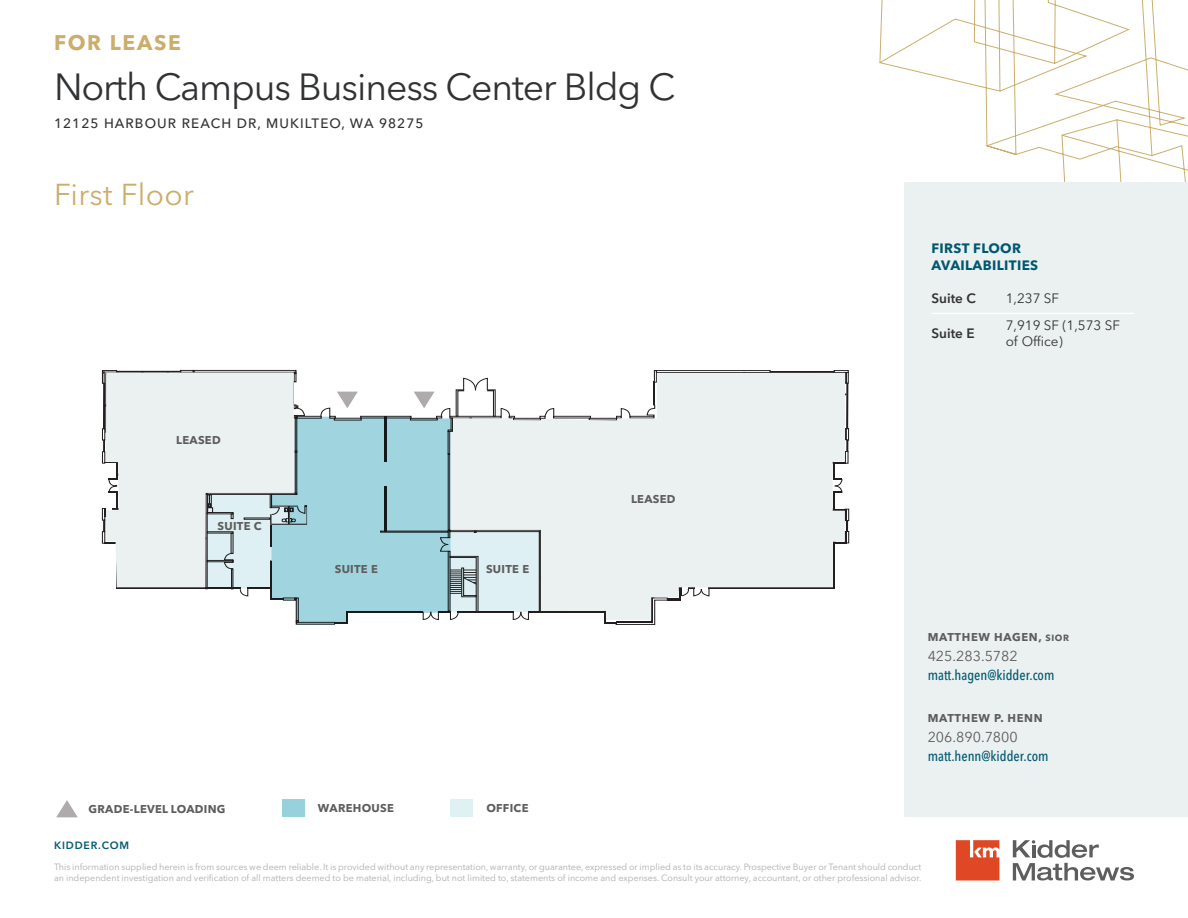
<style>
.page{position:relative;width:1188px;height:918px;background:#fff}
.page>*{position:absolute;margin:0;border:0;box-sizing:border-box;transform-origin:0 0}
.Property_Name_-_Char{font:37.5px "Avenir Next LT Pro";letter-spacing:-.03em;color:#313234}
.Callout_Text_-_Gold{font:30px "Avenir Next LT Pro";letter-spacing:.01em;color:#cbae6b}
.For_Lease___Sale__Af{font:700 21px "Avenir Next LT Pro";letter-spacing:.08em;color:#cbae6b}
.Contact_Info_-_Ash{font:500 condensed 14.25px "Avenir Next LT Pro";color:#00586f}
.Contact_Info_-_Ash-2{font:14.25px "Avenir Next LT Pro";color:#5e5d5d}
.Property_Address_-_C{font:500 13.5px "Avenir Next LT Pro";letter-spacing:.08em;color:#313234}
.Table_Input{font:13.5px/15.8px "Avenir Next LT Pro";color:#313234}
.Table_Title_-_Midnig{font:700 13.5px/16.5px "Avenir Next LT Pro";letter-spacing:.025em;color:#00586f}
.Table_Input_Emphasis{font:600 13.5px "Avenir Next LT Pro";color:#313234}
.Stat_Label{font:700 11.25px "Avenir Next LT Pro";letter-spacing:.025em;color:#5e5d5d}
.Contact_Info_-_Ash-3{font:700 11.25px "Avenir Next LT Pro";letter-spacing:.06em;color:#5e5d5d}
.t1{font:600 10.5px "Avenir Next LT Pro";letter-spacing:.08em;color:#00586f}
.t2{font:9px/10.8px "Avenir Next LT Pro";color:#afabac}
.s1{font-size:9px}
</style>
<div class="page">
<svg style="left:1013px;top:840px;width:121px;height:41px"></svg>
<svg style="left:956px;top:840px;width:43px;height:41px;background:#e35f40"></svg>
<svg style="left:879px;top:0;width:309px;height:182px"></svg>
<svg style="left:604px;top:370px;width:245px;height:255px"></svg>
<svg style="left:56px;top:800px;width:22px;height:17px"></svg>
<div style="left:451px;top:799px;width:22px;height:18px;background:#e0f1f4"></div>
<div style="left:282px;top:799px;width:22px;height:18px;background:#97d1dc"></div>
<svg style="left:529px;top:373px;width:316px;height:247px;fill:#ebf0f1"></svg>
<div style="left:450px;top:531px;width:90px;height:81px;background:#def0f3"></div>
<svg style="left:102px;top:370px;width:427px;height:255px"></svg>
<div style="left:904px;top:182px;width:284px;height:635px;background:#ebf0f1"></div>
<hr style="left:932px;top:313px;width:67px;height:1px;background:#fff">
<hr style="left:999px;top:313px;width:135px;height:1px;background:#fff">
<p class="For_Lease___Sale__Af" style="left:54px;top:30px;width:128px">FOR LEASE</p>
<p class="Property_Name_-_Char" style="left:54px;top:64px;width:623px">North Campus Business Center Bldg C</p>
<p class="Property_Address_-_C" style="left:54px;top:115px;width:371px">12125 HARBOUR REACH DR, MUKILTEO, WA 98275</p>
<p class="Callout_Text_-_Gold" style="left:54px;top:177px;width:141px">First Floor</p>
<p class="Stat_Label" style="left:176px;top:433px;width:46px">LEASED</p>
<p class="Stat_Label" style="left:218px;top:519px;width:46px">SUITE C</p>
<p class="Stat_Label" style="left:335px;top:562px;width:45px">SUITE E</p>
<p class="Stat_Label" style="left:486px;top:562px;width:45px">SUITE E</p>
<p class="Stat_Label" style="left:89px;top:802px;width:138px">GRADE-LEVEL LOADING</p>
<p class="Stat_Label" style="left:318px;top:801px;width:78px">WAREHOUSE</p>
<p class="Stat_Label" style="left:486px;top:801px;width:44px">OFFICE</p>
<p class="t1" style="left:54px;top:839px;width:77px">KIDDER.COM</p>
<p class="Stat_Label" style="left:631px;top:492px;width:46px">LEASED</p>
<p class="Table_Title_-_Midnig" style="left:932px;top:240px;width:108px">FIRST FLOOR<br>AVAILABILITIES</p>
<p class="Table_Input_Emphasis" style="left:932px;top:291px;width:46px">Suite C</p>
<p class="Table_Input" style="left:1006px;top:291px;width:55px">1,237 SF</p>
<p class="Table_Input_Emphasis" style="left:932px;top:325px;width:45px">Suite E</p>
<p class="Table_Input" style="left:1006px;top:318px;width:116px">7,919 SF (1,573 SF of Office)</p>
<p class="Contact_Info_-_Ash-3" style="left:928px;top:630px;width:143px">MATTHEW HAGEN, <span class="s1">SIOR</span></p>
<p class="Contact_Info_-_Ash-2" style="left:928px;top:647px;width:92px">425.283.5782</p>
<p class="Contact_Info_-_Ash" style="left:928px;top:667px;width:128px">matt.hagen@kidder.com</p>
<p class="Contact_Info_-_Ash-3" style="left:928px;top:711px;width:117px">MATTHEW P. HENN</p>
<p class="Contact_Info_-_Ash-2" style="left:928px;top:728px;width:92px">206.890.7800</p>
<p class="Contact_Info_-_Ash" style="left:928px;top:748px;width:122px">matt.henn@kidder.com</p>
<p class="Contact_Info_-_Ash-3" style="left:934px;top:630px;width:143px">MA THEW HAGEN, <span class="s1">SIOR</span></p>
<p class="Contact_Info_-_Ash-2" style="left:934px;top:647px;width:92px">425.283.5782</p>
<p class="Contact_Info_-_Ash" style="left:934px;top:667px;width:128px">matt.hagen@ki der.com</p>
<p class="Contact_Info_-_Ash-3" style="left:934px;top:711px;width:117px">MA THEW P. HENN</p>
<p class="Contact_Info_-_Ash-2" style="left:934px;top:728px;width:92px">206.890.7800</p>
<p class="Contact_Info_-_Ash" style="left:934px;top:748px;width:122px">matt.he n@ki der.com</p>
<p class="t2" style="left:54px;top:861px;width:869px">This information supplied herein is from sources we deem reliable. It is provided without any representation, warranty, or guarantee, expressed or implied as to its accuracy. Prospective Buyer or Tenant should conduct an independent investigation and verification of all matters deemed to be material, including, but not limited to, statements of income and expenses. Consult your attorney, accountant, or other professional advisor.</p>
</div>
